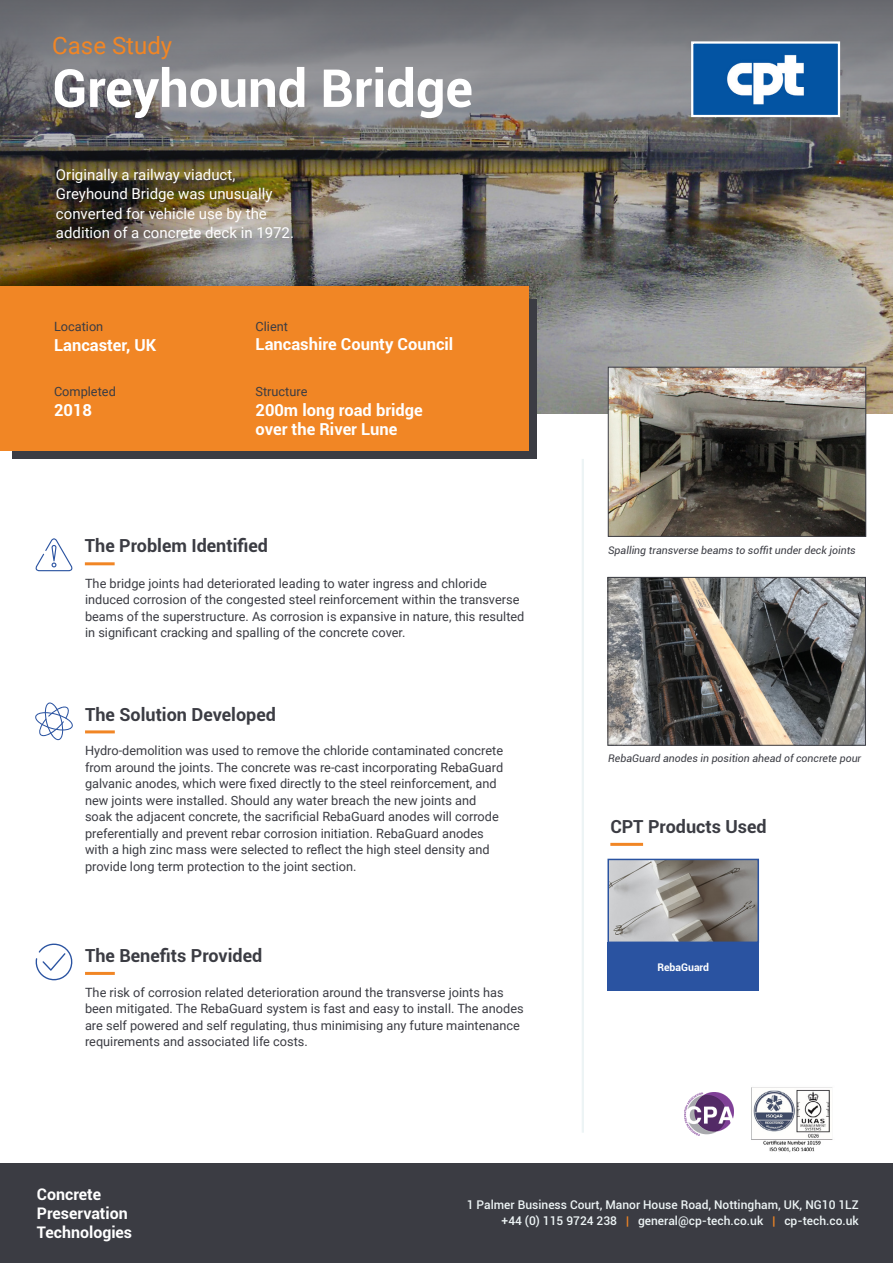
<style>
.page{position:relative;width:893px;height:1263px;background:#fff}
.page>*{position:absolute;margin:0;border:0;box-sizing:border-box;transform-origin:0 0}
.t1{font:700 52.5px "Roboto";color:#fff}
.t2{font:24px "Roboto";color:#f18625}
.t3{font:700 18px "Roboto";color:#3b3c43}
.t4{font:700 16.5px/19.5px "Roboto";color:#fff}
.t5{font:700 15.9px/19.2px "Roboto";color:#fff}
.t6{font:15px/19.5px "Roboto";color:#fff}
.t7{font:12.75px/16.5px "Roboto";color:#3b3c43}
.t8{font:500 12px/16.5px "Roboto";color:#edf4f5;text-align:right}
.t9{font:italic 10.5px "Roboto";color:#3b3c43}
.t10{font:700 10.5px "Roboto";color:#fff}
.s1{color:#f18625}
</style>
<div class="page">
<div style="left:0;top:1163px;width:893px;height:100px;background:#3b3c43"></div>
<img style="left:0;top:238px;width:893px;height:176px">
<img style="left:610px;top:369px;width:254px;height:166px">
<div style="left:608px;top:367px;width:258px;height:170px;border:1px solid #3b3c43"></div>
<img style="left:609px;top:579px;width:255px;height:165px">
<div style="left:607px;top:577px;width:259px;height:169px;border:1px solid #3b3c43"></div>
<img style="left:0;top:0;width:893px;height:238px">
<img style="left:694px;top:44px;width:143px;height:70px">
<div style="left:691px;top:41px;width:149px;height:76px;border:2px solid #fff"></div>
<hr style="left:610px;top:843px;width:33px;height:3px;background:#f18625">
<hr style="left:85px;top:730px;width:30px;height:3px;background:#f18625">
<svg style="left:35px;top:702px;width:38px;height:38px"></svg>
<hr style="left:85px;top:562px;width:30px;height:3px;background:#f18625">
<svg style="left:35px;top:538px;width:38px;height:33px"></svg>
<hr style="left:85px;top:972px;width:30px;height:3px;background:#f18625">
<svg style="left:35px;top:943px;width:38px;height:37px"></svg>
<div style="left:13px;top:300px;width:524px;height:159px;background:#3b3c43"></div>
<div style="left:0;top:286px;width:528px;height:165px;background:#f18625"></div>
<hr style="left:582px;top:459px;width:2px;height:674px;background:#edf4f5">
<img style="left:610px;top:862px;width:146px;height:78px">
<div style="left:607px;top:859px;width:152px;height:84px;border:2px solid #2a53a1"></div>
<div style="left:607px;top:942px;width:152px;height:49px;background:#2a53a1"></div>
<img style="left:685px;top:1092px;width:48px;height:44px">
<img style="left:751px;top:1087px;width:82px;height:65px">
<h2 class="t2" style="left:52px;top:29px;width:121px">Case Study</h2>
<h1 class="t1" style="left:52px;top:51px;width:422px">Greyhound Bridge</h1>
<p class="t6" style="left:56px;top:164px;width:240px">Originally a railway viaduct,<br>Greyhound Bridge was unusually converted for vehicle use by the addition of a concrete deck in 1972.</p>
<p class="t7" style="left:54px;top:318px;width:51px">Location</p>
<p class="t4" style="left:54px;top:335px;width:104px">Lancaster, UK</p>
<p class="t7" style="left:54px;top:383px;width:63px">Completed</p>
<p class="t4" style="left:54px;top:399px;width:39px">2018</p>
<p class="t7" style="left:256px;top:318px;width:34px">Client</p>
<p class="t4" style="left:256px;top:334px;width:199px">Lancashire County Council</p>
<p class="t7" style="left:256px;top:383px;width:53px">Structure</p>
<p class="t4" style="left:256px;top:399px;width:169px">200m long road bridge over the River Lune</p>
<h3 class="t3" style="left:85px;top:533px;width:185px">The Problem Identified</h3>
<p class="t7" style="left:85px;top:574px;width:441px">The bridge joints had deteriorated leading to water ingress and chloride induced corrosion of the congested steel reinforcement within the transverse beams of the superstructure. As corrosion is expansive in nature, this resulted in significant cracking and spalling of the concrete cover.</p>
<h3 class="t3" style="left:85px;top:702px;width:192px">The Solution Developed</h3>
<p class="t7" style="left:85px;top:742px;width:420px">Hydro-demolition was used to remove the chloride contaminated concrete from around the joints. The concrete was re-cast incorporating RebaGuard galvanic anodes, which were fixed directly to the steel reinforcement, and new joints were installed. Should any water breach the new joints and soak the adjacent concrete, the sacrificial RebaGuard anodes will corrode preferentially and prevent rebar corrosion initiation. RebaGuard anodes with a high zinc mass were selected to reflect the high steel density and provide long term protection to the joint section.</p>
<h3 class="t3" style="left:85px;top:943px;width:179px">The Benefits Provided</h3>
<p class="t7" style="left:85px;top:983px;width:440px">The risk of corrosion related deterioration around the transverse joints has been mitigated. The RebaGuard system is fast and easy to install. The anodes are self powered and self regulating, thus minimising any future maintenance requirements and associated life costs.</p>
<p class="t9" style="left:608px;top:543px;width:249px">Spalling transverse beams to soffit under deck joints</p>
<p class="t9" style="left:608px;top:751px;width:255px">RebaGuard anodes in position ahead of concrete pour</p>
<h3 class="t3" style="left:610px;top:814px;width:158px">CPT Products Used</h3>
<p class="t10" style="left:657px;top:960px;width:53px">RebaGuard</p>
<p class="t5" style="left:37px;top:1184px;width:97px">Concrete<br>Preservation<br>Technologies</p>
<p class="t8" style="left:467px;top:1196px;width:394px">1 Palmer Business Court, Manor House Road, Nottingham, UK, NG10 1LZ +44 (0) 115 9724 238 <span class="s1">|</span> general@cp-tech.co.uk <span class="s1">|</span> cp-tech.co.uk</p>
</div>
